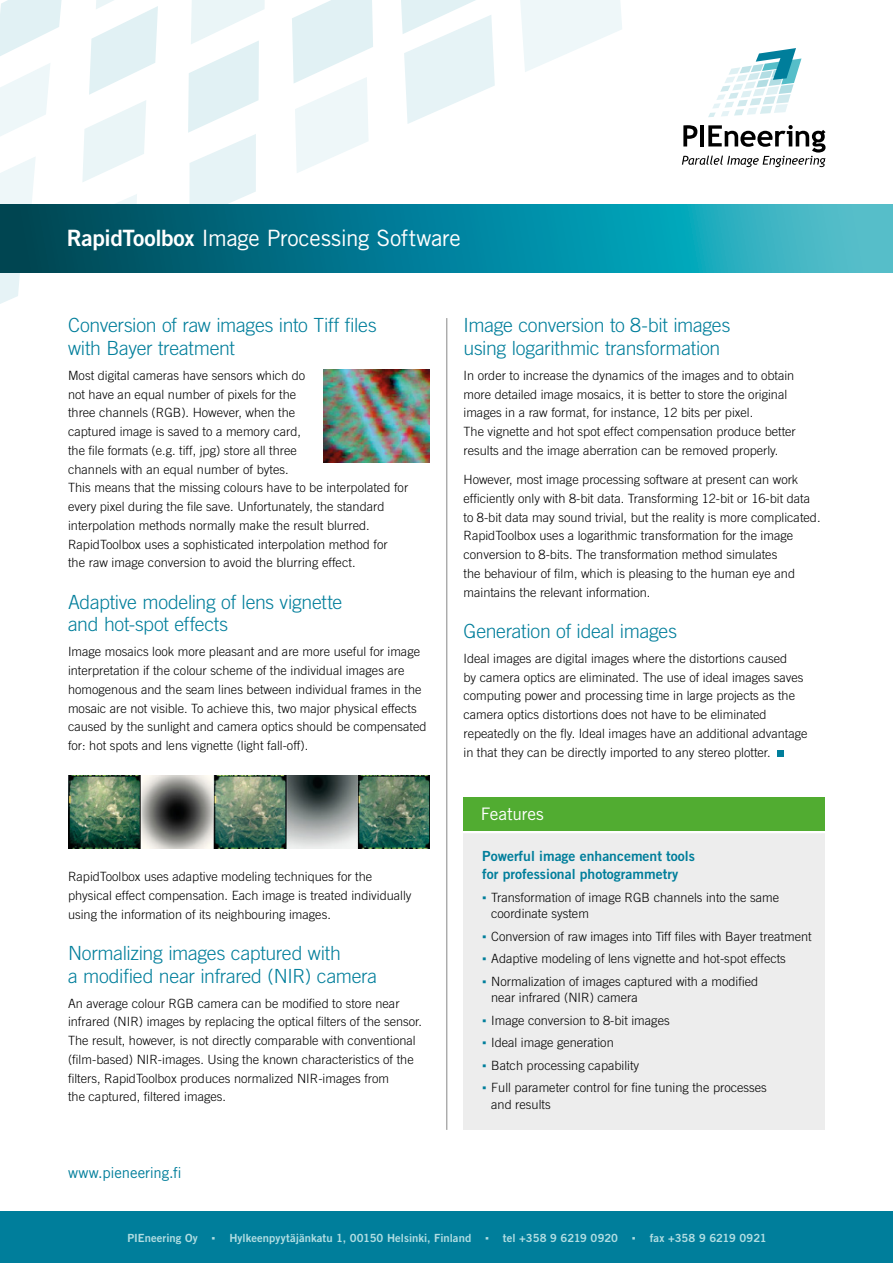
<style>
.page{position:relative;width:893px;height:1263px;background:#fff}
.page>*{position:absolute;margin:0;border:0;box-sizing:border-box;transform-origin:0 0}
.t1{font:22.5px "Trade Gothic";letter-spacing:-.01em;color:#fff}
.t2{font:300 19.5px/22.5px "Trade Gothic";letter-spacing:-.015em;color:#007e9b}
.t3{font:17.25px "Trade Gothic";letter-spacing:-.01em;color:#fff}
.t4{font:15px "Trade Gothic";letter-spacing:-.01em;color:#007e9b}
.t5{font:13.95px/18px "Trade Gothic Bold Two";color:#007e9b}
.t6{font:300 12.75px/18.8px "Trade Gothic";color:#000}
.t7{font:11.25px "Trade Gothic Bold Two";letter-spacing:.005em;color:#b1dde2}
.s1{font-family:"Trade Gothic Bold Two"}
.s2{font-family:"Trebuchet MS";font-weight:400;color:#007e9b}
.s3{font-family:"Trebuchet MS"}
</style>
<div class="page">
<svg style="left:0;top:272px;width:22px;height:32px"></svg>
<svg style="left:115px;top:194px;width:22px;height:10px"></svg>
<svg style="left:292px;top:0;width:81px;height:173px"></svg>
<svg style="left:520px;top:0;width:102px;height:72px"></svg>
<svg style="left:188px;top:0;width:77px;height:204px"></svg>
<svg style="left:0;top:157px;width:36px;height:47px"></svg>
<svg style="left:401px;top:0;width:94px;height:124px"></svg>
<svg style="left:0;top:63px;width:50px;height:73px"></svg>
<svg style="left:0;top:0;width:62px;height:56px"></svg>
<svg style="left:82px;top:0;width:76px;height:182px"></svg>
<svg style="left:0;top:204px;width:893px;height:68px;background:#0e8397"></svg>
<svg style="left:708px;top:48px;width:93px;height:69px"></svg>
<svg style="left:682px;top:125px;width:143px;height:42px"></svg>
<div style="left:0;top:1212px;width:893px;height:51px;background:#007e9b"></div>
<img style="left:324px;top:370px;width:105px;height:92px">
<div style="left:463px;top:814px;width:362px;height:316px;background:#ededed"></div>
<div style="left:463px;top:797px;width:362px;height:35px;background:#51ac31"></div>
<hr style="left:458px;top:831px;width:379px;height:2px;background:#fff">
<hr style="left:446px;top:318px;width:1px;height:812px;background:#878787">
<div style="left:777px;top:750px;width:6px;height:7px;background:#007e9b"></div>
<img style="left:68px;top:776px;width:361px;height:72px">
<h1 class="t1" style="left:67px;top:225px;width:395px"><span class="s1">RapidToolbox</span> Image Processing Software</h1>
<h2 class="t2" style="left:68px;top:314px;width:310px">Conversion of raw images into Tiff files with Bayer treatment</h2>
<p class="t6" style="left:68px;top:366px;width:342px">Most digital cameras have sensors which do<br>not have an equal number of pixels for the<br>three channels (RGB). However, when the<br>captured image is saved to a memory card,<br>the file formats (e.g. tiff, jpg) store all three<br>channels with an equal number of bytes.<br>This means that the missing colours have to be interpolated for every pixel during the file save. Unfortunately, the standard interpolation methods normally make the result blurred.<br>RapidToolbox uses a sophisticated interpolation method for<br>the raw image conversion to avoid the blurring effect.</p>
<h2 class="t2" style="left:68px;top:590px;width:276px">Adaptive modeling of lens vignette and hot-spot effects</h2>
<p class="t6" style="left:68px;top:642px;width:360px">Image mosaics look more pleasant and are more useful for image interpretation if the colour scheme of the individual images are homogenous and the seam lines between individual frames in the mosaic are not visible. To achieve this, two major physical effects caused by the sunlight and camera optics should be compensated for: hot spots and lens vignette (light fall-off).</p>
<p class="t6" style="left:68px;top:867px;width:345px">RapidToolbox uses adaptive modeling techniques for the physical effect compensation. Each image is treated individually using the information of its neighbouring images.</p>
<h2 class="t2" style="left:68px;top:941px;width:311px">Normalizing images captured with<br>a modified near infrared (NIR) camera</h2>
<p class="t6" style="left:68px;top:993px;width:355px">An average colour RGB camera can be modified to store near infrared (NIR) images by replacing the optical filters of the sensor.<br>The result, however, is not directly comparable with conventional (film-based) NIR-images. Using the known characteristics of the filters, RapidToolbox produces normalized NIR-images from<br>the captured, filtered images.</p>
<p class="t4" style="left:68px;top:1163px;width:115px">www.pieneering.fi</p>
<h2 class="t2" style="left:463px;top:314px;width:268px">Image conversion to 8-bit images using logarithmic transformation</h2>
<p class="t6" style="left:463px;top:366px;width:334px">In order to increase the dynamics of the images and to obtain more detailed image mosaics, it is better to store the original images in a raw format, for instance, 12 bits per pixel.<br>The vignette and hot spot effect compensation produce better results and the image aberration can be removed properly.</p>
<p class="t6" style="left:463px;top:470px;width:359px">However, most image processing software at present can work efficiently only with 8-bit data. Transforming 12-bit or 16-bit data to 8-bit data may sound trivial, but the reality is more complicated.<br>RapidToolbox uses a logarithmic transformation for the image conversion to 8-bits. The transformation method simulates<br>the behaviour of film, which is pleasing to the human eye and maintains the relevant information.</p>
<h2 class="t2" style="left:463px;top:619px;width:215px">Generation of ideal images</h2>
<p class="t6" style="left:463px;top:649px;width:346px">Ideal images are digital images where the distortions caused<br>by camera optics are eliminated. The use of ideal images saves computing power and processing time in large projects as the camera optics distortions does not have to be eliminated repeatedly on the fly. Ideal images have an additional advantage in that they can be directly imported to any stereo plotter.</p>
<h3 class="t3" style="left:481px;top:803px;width:65px">Features</h3>
<p class="t5" style="left:482px;top:847px;width:214px">Powerful image enhancement tools for professional photogrammetry</p>
<p class="t6" style="left:491px;top:889px;width:289px;line-height:16.5px;text-indent:-9px"><span class="s2">▪</span> Transformation of image RGB channels into the same coordinate system</p>
<p class="t6" style="left:482px;top:926px;width:331px"><span class="s2">▪</span> Conversion of raw images into Tiff files with Bayer treatment</p>
<p class="t6" style="left:482px;top:949px;width:305px"><span class="s2">▪</span> Adaptive modeling of lens vignette and hot-spot effects</p>
<p class="t6" style="left:491px;top:973px;width:269px;line-height:16.5px;text-indent:-9px"><span class="s2">▪</span> Normalization of images captured with a modified near infrared (NIR) camera</p>
<p class="t6" style="left:482px;top:1010px;width:189px"><span class="s2">▪</span> Image conversion to 8-bit images</p>
<p class="t6" style="left:482px;top:1033px;width:133px"><span class="s2">▪</span> Ideal image generation</p>
<p class="t6" style="left:482px;top:1056px;width:159px"><span class="s2">▪</span> Batch processing capability</p>
<p class="t6" style="left:491px;top:1079px;width:277px;line-height:16.5px;text-indent:-9px"><span class="s2">▪</span> Full parameter control for fine tuning the processes and results</p>
<p class="t7" style="left:127px;top:1231px;width:641px">PIEneering Oy <span class="s3">▪</span> Hylkeenpyytäjänkatu 1, 00150 Helsinki, Finland <span class="s3">▪</span> tel +358 9 6219 0920 <span class="s3">▪</span> fax +358 9 6219 0921</p>
</div>
